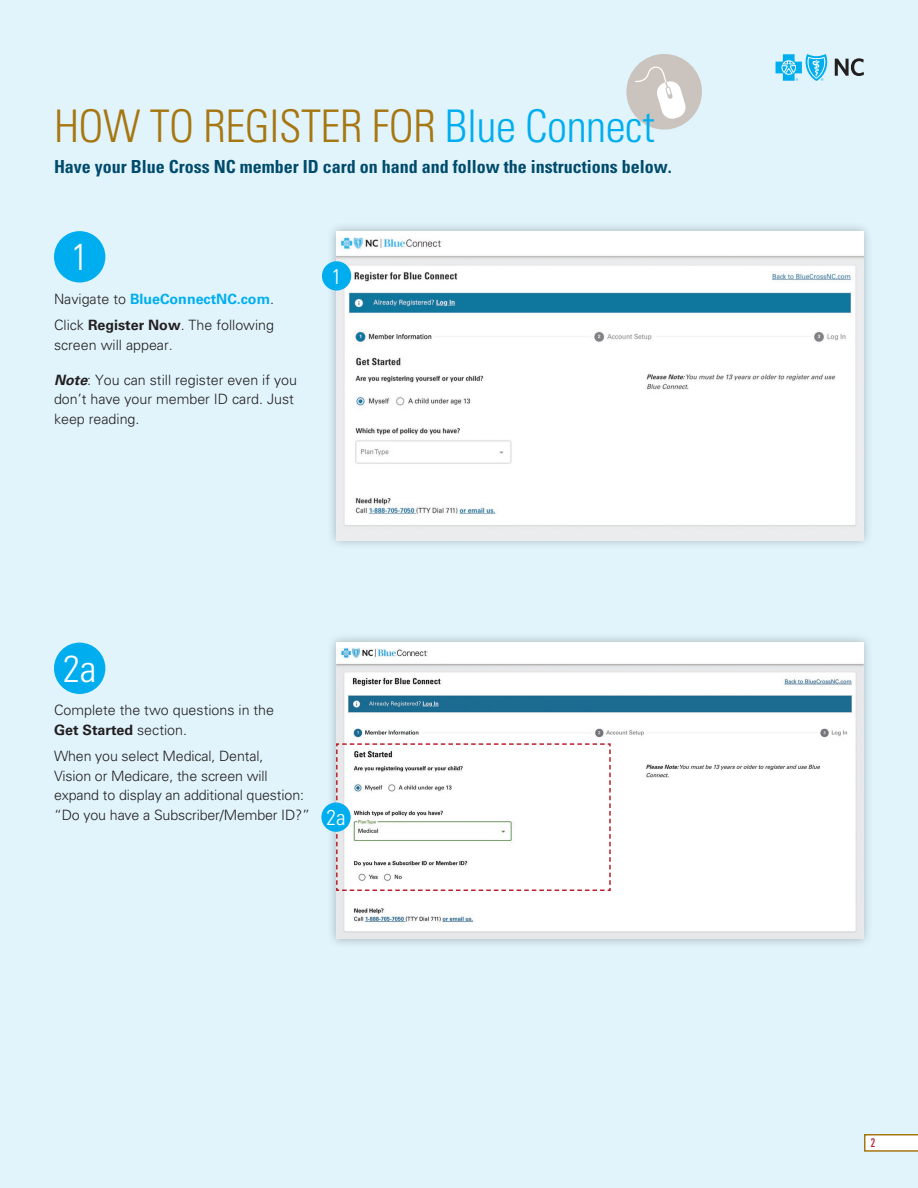
<style>
.page{position:relative;width:918px;height:1188px;background:#e1f4fc}
.page>*{position:absolute;margin:0;border:0;box-sizing:border-box;transform-origin:0 0}
.t1{font:300 condensed 45px "Univers LT Std";letter-spacing:-.01em;color:#a67711}
.t2{font:300 condensed 37.5px "Univers LT Std";color:#fff}
.t3{font:300 condensed 21.3px "Univers LT Std";color:#fff}
.t4{font:700 condensed 18px "Univers LT Std";color:#004b6c}
.t5{font:300 14.25px/19.5px "Univers LT Std";color:#231f20}
.t6{font:ultra-condensed 12px "Univers LT Std";color:#b9202e}
.s1{color:#00aeef}
.s2{font-weight:700;color:#00aeef}
.s3{font-weight:700}
.s4{font-weight:700;font-style:italic}
.s5{font-stretch:condensed;font-size:21.3px;color:#fff}
</style>
<div class="page">
<div style="left:327px;top:633px;width:546px;height:316px;background:#231f20;opacity:.32"></div>
<img style="left:337px;top:643px;width:526px;height:296px">
<div style="left:626px;top:54px;width:76px;height:76px;background:#cbc3bd;border-radius:50%"></div>
<svg style="left:634px;top:67px;width:52px;height:53px"></svg>
<div style="left:54px;top:231px;width:51px;height:52px;background:#00aeef;border-radius:50%"></div>
<div style="left:327px;top:222px;width:546px;height:328px;background:#231f20;opacity:.32"></div>
<img style="left:337px;top:232px;width:526px;height:308px">
<div style="left:322px;top:261px;width:29px;height:30px;background:#00aeef;border-radius:50%"></div>
<svg style="left:864px;top:1134px;width:54px;height:18px"></svg>
<div style="left:54px;top:643px;width:51px;height:51px;background:#00aeef;border-radius:50%"></div>
<svg style="left:335px;top:743px;width:276px;height:149px;background:#f6f4f4"></svg>
<div style="left:321px;top:803px;width:30px;height:29px;background:#00aeef;border-radius:50%"></div>
<svg style="left:776px;top:54px;width:52px;height:27px"></svg>
<svg style="left:835px;top:58px;width:29px;height:18px"></svg>
<h1 class="t1" style="left:54px;top:100px;width:602px">HOW TO REGISTER FOR <span class="s1">Blue Connect</span></h1>
<p class="t4" style="left:54px;top:155px;width:619px">Have your Blue Cross NC member ID card on hand and follow the instructions below.</p>
<h2 class="t2" style="left:72px;top:235px;width:18px">1</h2>
<p class="t5" style="left:54px;top:286px;width:222px;line-height:26.2px">Navigate to <span class="s2">BlueConnectNC.com</span>.<br>Click <span class="s3">Register Now</span>. The following</p>
<p class="t5" style="left:54px;top:335px;width:120px">screen will appear.</p>
<p class="t5" style="left:54px;top:370px;width:245px"><span class="s4">Note</span>: You can still register even if you don’t have your member ID card. Just keep reading.</p>
<h3 class="t3" style="left:332px;top:263px;width:11px">1</h3>
<h2 class="t2" style="left:63px;top:646px;width:35px">2a</h2>
<p class="t5" style="left:54px;top:701px;width:222px">Complete the two questions in the<br><span class="s3">Get Started</span> section.</p>
<p class="t5" style="left:54px;top:746px;width:293px">When you select Medical, Dental,<br>Vision or Medicare, the screen will<br>expand to display an additional question:<br>“Do you have a Subscriber/Member ID?” <span class="s5">2a</span></p>
<p class="t6" style="left:871px;top:1136px;width:6px">2</p>
</div>
